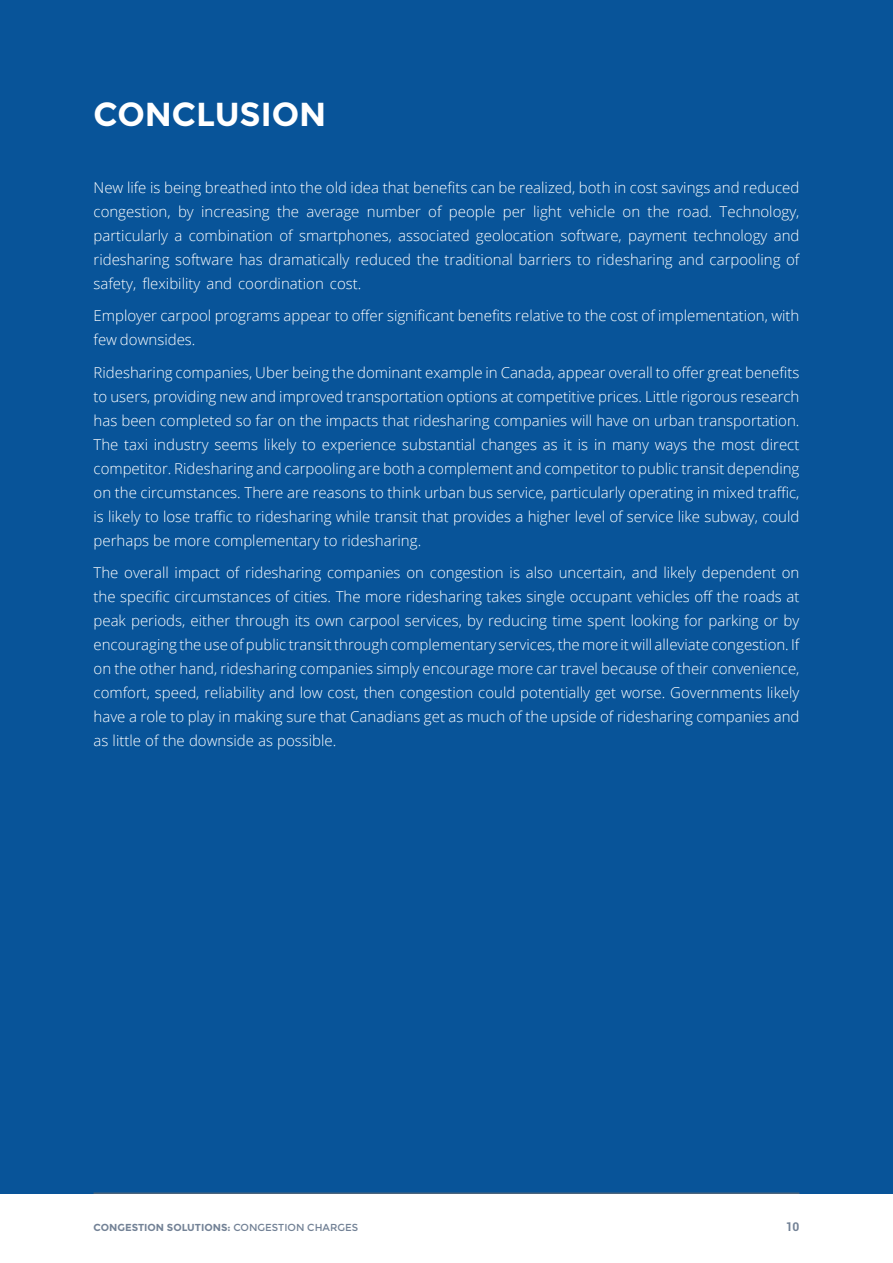
<style>
.page{position:relative;width:893px;height:1263px;background:#fff}
.page>*{position:absolute;margin:0;border:0;box-sizing:border-box;transform-origin:0 0}
.t1{font:700 33.15px "Montserrat";color:#fff}
.BODY{font:300 15px/24px "Open Sans";color:#fff;text-align:justify}
.t2{font:700 12px "Roboto";color:#738296}
.t3{font:700 10.2px "Montserrat";color:#738296}
.s1{font-weight:400}
</style>
<div class="page">
<div style="left:0;top:0;width:893px;height:1193px;background:#085499"></div>
<hr style="left:94px;top:1193px;width:705px;height:1px;background:#6c6d70">
<p class="t1" style="left:94px;top:94px;width:234px">CONCLUSION</p>
<p class="BODY" style="left:94px;top:175px;width:707px">New life is being breathed into the old idea that benefits can be realized, both in cost savings and reduced congestion, by increasing the average number of people per light vehicle on the road. Technology, particularly a combination of smartphones, associated geolocation software, payment technology and ridesharing software has dramatically reduced the traditional barriers to ridesharing and carpooling of safety, flexibility and coordination cost.</p>
<p class="BODY" style="left:94px;top:303px;width:707px">Employer carpool programs appear to offer significant benefits relative to the cost of implementation, with few downsides.</p>
<p class="BODY" style="left:94px;top:360px;width:707px">Ridesharing companies, Uber being the dominant example in Canada, appear overall to offer great benefits to users, providing new and improved transportation options at competitive prices. Little rigorous research has been completed so far on the impacts that ridesharing companies will have on urban transportation.<br>The taxi industry seems likely to experience substantial changes as it is in many ways the most direct competitor. Ridesharing and carpooling are both a complement and competitor to public transit depending on the circumstances. There are reasons to think urban bus service, particularly operating in mixed traffic, is likely to lose traffic to ridesharing while transit that provides a higher level of service like subway, could perhaps be more complementary to ridesharing.</p>
<p class="BODY" style="left:94px;top:560px;width:707px">The overall impact of ridesharing companies on congestion is also uncertain, and likely dependent on the specific circumstances of cities. The more ridesharing takes single occupant vehicles off the roads at peak periods, either through its own carpool services, by reducing time spent looking for parking or by encouraging the use of public transit through complementary services, the more it will alleviate congestion. If on the other hand, ridesharing companies simply encourage more car travel because of their convenience, comfort, speed, reliability and low cost, then congestion could potentially get worse. Governments likely have a role to play in making sure that Canadians get as much of the upside of ridesharing companies and as little of the downside as possible.</p>
<p class="t3" style="left:94px;top:1221px;width:266px">CONGESTION SOLUTIONS: <span class="s1">CONGESTION CHARGES</span></p>
<p class="t2" style="left:786px;top:1218px;width:15px">10</p>
</div>
